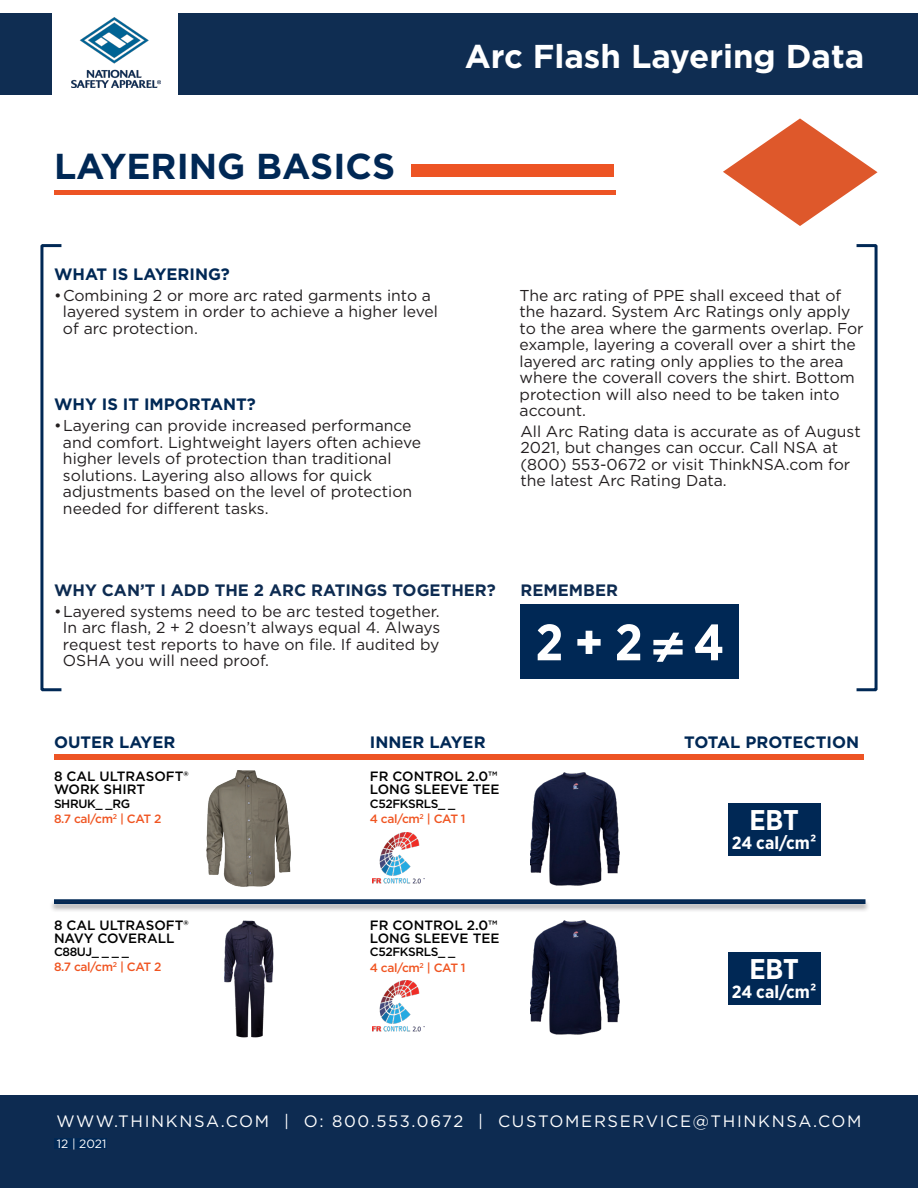
<style>
.page{position:relative;width:918px;height:1188px;background:#fff}
.page>*{position:absolute;margin:0;border:0;box-sizing:border-box;transform-origin:0 0}
.t1{font:700 51px "Gotham Narrow";color:#fff}
.t2{font:700 36px "Gotham";color:#002855}
.t3{font:700 33px "Gotham";color:#fff}
.t4{font:700 28.5px "Gotham Narrow";letter-spacing:-.005em;color:#fff}
.t5{font:700 17.7px "Gotham Narrow";color:#fff}
.WHAT_IS_LAYERING{font:700 16.5px "Gotham";color:#002855}
.t6{font:16.5px "Gotham";letter-spacing:.1em;color:#fff}
.WHAT_IS_LAYERING-2{font:700 16.5px "Gotham";color:#0d2b51}
.NO_BULLETS_8pt__8pt{font:15.75px/16.5px "Gotham";color:#231f20}
.BLACK_9pt{font:500 13.5px/13.5px "Gotham";color:#000}
.ORANGE_8pt_MEDIUM{font:500 12px "Gotham";letter-spacing:-.03em;color:#f05522}
.BLACK_8pt_copy{font:500 12px "Gotham";letter-spacing:-.03em;color:#000}
.t7{font:12px "Gotham";color:#fff}
</style>
<div class="page">
<svg style="left:723px;top:118px;width:155px;height:108px"></svg>
<div style="left:411px;top:164px;width:202px;height:12px;background:#ed5424"></div>
<hr style="left:54px;top:190px;width:562px;height:4px;background:#ed5424">
<img style="left:206px;top:770px;width:85px;height:117px">
<img style="left:224px;top:920px;width:50px;height:118px">
<div style="left:0;top:1095px;width:918px;height:93px;background:#0d2b51"></div>
<div style="left:54px;top:1138px;width:52px;height:11px;background:#002855"></div>
<div style="left:857px;top:244px;width:21px;height:447px;border:3px solid #002855"></div>
<div style="left:40px;top:244px;width:21px;height:447px;border:3px solid #002855"></div>
<div style="left:50px;top:900px;width:820px;height:13px;background:#231f20;opacity:.37"></div>
<svg style="left:54px;top:899px;width:812px;height:5px;background:#11345c"></svg>
<div style="left:54px;top:755px;width:810px;height:5px;background:#ed5424"></div>
<div style="left:520px;top:604px;width:219px;height:74px;background:#002855"></div>
<div style="left:0;top:14px;width:918px;height:81px;background:#0f2d52"></div>
<div style="left:52px;top:14px;width:125px;height:81px;background:#fff"></div>
<img style="left:71px;top:17px;width:89px;height:71px">
<img style="left:372px;top:832px;width:53px;height:52px">
<img style="left:531px;top:772px;width:88px;height:114px">
<img style="left:372px;top:981px;width:53px;height:51px">
<img style="left:531px;top:920px;width:88px;height:115px">
<div style="left:728px;top:803px;width:92px;height:53px;background:#002855"></div>
<div style="left:728px;top:952px;width:92px;height:53px;background:#002855"></div>
<p class="t2" style="left:54px;top:142px;width:343px">LAYERING BASICS</p>
<p class="t3" style="left:465px;top:34px;width:401px">Arc Flash Layering Data</p>
<p class="WHAT_IS_LAYERING" style="left:54px;top:263px;width:177px">WHAT IS LAYERING?</p>
<p class="NO_BULLETS_8pt__8pt" style="left:63px;top:287px;width:377px;text-indent:-9px">•Combining 2 or more arc rated garments into a layered system in order to achieve a higher level of arc protection.</p>
<p class="WHAT_IS_LAYERING" style="left:54px;top:394px;width:203px">WHY IS IT IMPORTANT?</p>
<p class="NO_BULLETS_8pt__8pt" style="left:63px;top:417px;width:360px;text-indent:-9px">•Layering can provide increased performance and comfort. Lightweight layers often achieve higher levels of protection than traditional solutions. Layering also allows for quick adjustments based on the level of protection needed for different tasks.</p>
<p class="NO_BULLETS_8pt__8pt" style="left:520px;top:287px;width:346px">The arc rating of PPE shall exceed that of the hazard. System Arc Ratings only apply to the area where the garments overlap. For example, layering a coverall over a shirt the layered arc rating only applies to the area where the coverall covers the shirt. Bottom protection will also need to be taken into account.</p>
<p class="NO_BULLETS_8pt__8pt" style="left:520px;top:423px;width:342px">All Arc Rating data is accurate as of August 2021, but changes can occur. Call NSA at (800) 553-0672 or visit ThinkNSA.com for the latest Arc Rating Data.</p>
<p class="WHAT_IS_LAYERING-2" style="left:54px;top:579px;width:443px">WHY CAN’T I ADD THE 2 ARC RATINGS TOGETHER?</p>
<p class="WHAT_IS_LAYERING-2" style="left:520px;top:579px;width:99px">REMEMBER</p>
<p class="t1" style="left:535px;top:610px;width:190px">2 + 2 ≠ 4</p>
<p class="NO_BULLETS_8pt__8pt" style="left:63px;top:603px;width:379px;text-align:justify;text-indent:-9px">•Layered systems need to be arc tested together.<br>In arc flash, 2 + 2 doesn’t always equal 4. Always request test reports to have on file. If audited by OSHA you will need proof.</p>
<p class="WHAT_IS_LAYERING" style="left:54px;top:731px;width:123px">OUTER LAYER</p>
<p class="WHAT_IS_LAYERING" style="left:370px;top:731px;width:117px">INNER LAYER</p>
<p class="WHAT_IS_LAYERING" style="left:684px;top:731px;width:176px">TOTAL PROTECTION</p>
<p class="BLACK_9pt" style="left:54px;top:769px;width:136px">8 CAL ULTRASOFT®</p>
<p class="BLACK_9pt" style="left:54px;top:783px;width:93px">WORK SHIRT</p>
<p class="BLACK_8pt_copy" style="left:54px;top:796px;width:78px">SHRUK_ _RG</p>
<p class="ORANGE_8pt_MEDIUM" style="left:54px;top:811px;width:109px">8.7 cal/cm<sup>2</sup> | CAT 2</p>
<p class="BLACK_9pt" style="left:370px;top:769px;width:131px">FR CONTROL 2.0™<br>LONG SLEEVE TEE</p>
<p class="BLACK_8pt_copy" style="left:370px;top:796px;width:87px">C52FKSRLS_ _</p>
<p class="ORANGE_8pt_MEDIUM" style="left:370px;top:811px;width:97px">4 cal/cm<sup>2</sup> | CAT 1</p>
<p class="t4" style="left:749px;top:802px;width:51px">EBT</p>
<p class="t5" style="left:732px;top:832px;width:86px">24 cal/cm²</p>
<p class="BLACK_9pt" style="left:54px;top:918px;width:136px">8 CAL ULTRASOFT®</p>
<p class="BLACK_9pt" style="left:54px;top:931px;width:122px">NAVY COVERALL</p>
<p class="BLACK_8pt_copy" style="left:54px;top:944px;width:77px">C88UJ_ _ _ _</p>
<p class="ORANGE_8pt_MEDIUM" style="left:54px;top:959px;width:109px">8.7 cal/cm<sup>2</sup> | CAT 2</p>
<p class="BLACK_9pt" style="left:370px;top:918px;width:131px">FR CONTROL 2.0™<br>LONG SLEEVE TEE</p>
<p class="BLACK_8pt_copy" style="left:370px;top:944px;width:87px">C52FKSRLS_ _</p>
<p class="ORANGE_8pt_MEDIUM" style="left:370px;top:960px;width:97px">4 cal/cm<sup>2</sup> | CAT 1</p>
<p class="t4" style="left:749px;top:951px;width:51px">EBT</p>
<p class="t5" style="left:732px;top:980px;width:86px">24 cal/cm²</p>
<p class="t6" style="left:56px;top:1110px;width:807px">WWW.THINKNSA.COM | O: 800.553.0672 | CUSTOMERSERVICE@THINKNSA.COM</p>
<p class="t7" style="left:57px;top:1136px;width:51px">12 | 2021</p>
</div>
